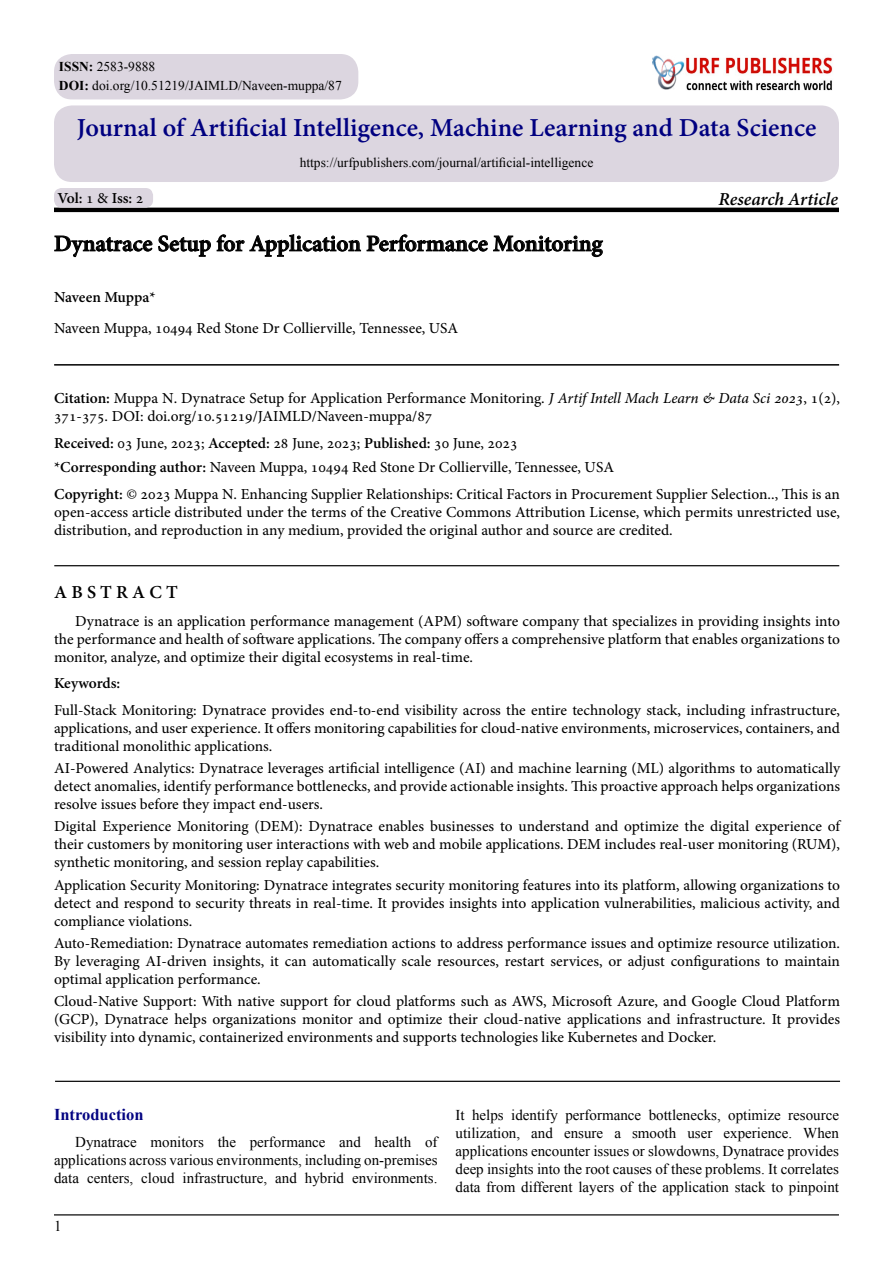
<style>
.page{position:relative;width:893px;height:1263px;background:#fff}
.page>*{position:absolute;margin:0;border:0;box-sizing:border-box;transform-origin:0 0}
.t1{font:700 25.5px "Adobe Hebrew";color:#000080}
.t2{font:700 22.5px "Adobe Hebrew";color:#000}
.t3{font:italic 700 18px "Adobe Hebrew";letter-spacing:-.005em;color:#000}
.t4{font:700 18px "Adobe Hebrew";letter-spacing:.23em;color:#000}
.t5{font:700 16.5px "Times New Roman";color:#030381}
.t6{font:15px/18px "Adobe Hebrew";color:#000;text-align:justify}
.t7{font:15px/18px "Times New Roman";color:#000}
.t8{font:700 15px "Adobe Hebrew";letter-spacing:-.005em;color:#000}
.t9{font:13.5px/18.3px "Times New Roman";color:#000}
.s1{font-weight:700}
.s2{font-weight:400}
.s3{font-style:italic}
</style>
<div class="page">
<hr style="left:54px;top:208px;width:785px;height:4px;background:#000">
<svg style="left:54px;top:234px;width:549px;height:23px"></svg>
<hr style="left:54px;top:364px;width:785px;height:2px;background:#000">
<hr style="left:54px;top:565px;width:785px;height:1px;background:#000">
<hr style="left:54px;top:1214px;width:785px;height:1px;background:#000">
<div style="left:54px;top:188px;width:99px;height:20px;background:#dcd6e0;border-radius:8px"></div>
<div style="left:54px;top:105px;width:785px;height:77px;background:#dcd6e0;border-radius:18px"></div>
<hr style="left:55px;top:1081px;width:785px;height:1px;background:#000">
<img style="left:697px;top:57px;width:136px;height:33px">
<div style="left:641px;top:44px;width:56px;height:46px;background:#000;opacity:.5"></div>
<div style="left:642px;top:46px;width:50px;height:44px;background:#fff"></div>
<div style="left:651px;top:55px;width:44px;height:35px;background:#000;opacity:.75"></div>
<div style="left:54px;top:54px;width:304px;height:45px;background:#dcd6e0;border-radius:18px"></div>
<p class="t9" style="left:59px;top:57px;width:284px"><span class="s1">ISSN:</span> 2583-9888<br><span class="s1">DOI:</span> doi.org/10.51219/JAIMLD/Naveen-muppa/87</p>
<h1 class="t1" style="left:77px;top:112px;width:741px">Journal of Artificial Intelligence, Machine Learning and Data Science</h1>
<p class="t8" style="left:57px;top:189px;width:87px">Vol <span class="s2">1</span>: <span class="s2">&amp;</span> Iss <span class="s2">2</span>:</p>
<p class="t9" style="left:300px;top:153px;width:295px">https://urfpublishers.com/journal/artificial-intelligence</p>
<h2 class="t2" style="left:54px;top:230px;width:550px">Dynatrace Setup for Application Performance Monitoring</h2>
<p class="t8" style="left:54px;top:288px;width:103px">Naveen Muppa*</p>
<p class="t6" style="left:54px;top:319px;width:406px">Naveen Muppa, 10494 Red Stone Dr Collierville, Tennessee, USA</p>
<p class="t3" style="left:718px;top:188px;width:121px">Research Article</p>
<p class="t6" style="left:54px;top:390px;width:788px"><span class="s1">Citation:</span> Muppa N. Dynatrace Setup for Application Performance Monitoring <span class="s3">J</span>. <span class="s3">Artif Intell Mach Learn &amp; Data Sci 2023</span>, , (2)1<br>371-375. DOI: doi.org/10.51219/JAIMLD/Naveen-muppa/87</p>
<p class="t6" style="left:54px;top:431px;width:562px;line-height:24.3px"><span class="s1">Received:</span> 03 June, 2023; <span class="s1">Accepted:</span> 28 June, 2023; <span class="s1">Published:</span> 30 June, 2023 <span class="s1">*Corresponding author:</span> Naveen Muppa, 10494 Red Stone Dr Collierville, Tennessee, USA</p>
<p class="t6" style="left:54px;top:485px;width:788px"><span class="s1">Copyright:</span> © 2023 Muppa N. Enhancing Supplier Relationships: Critical Factors in Procurement Supplier Selection.., This is an open-access article distributed under the terms of the Creative Commons Attribution License, which permits unrestricted use, distribution, and reproduction in any medium, provided the original author and source are credited.</p>
<p class="t4" style="left:54px;top:581px;width:125px">AB TS RACT</p>
<p class="t6" style="left:54px;top:612px;width:788px;text-indent:21px">Dynatrace is an application performance management (APM) software company that specializes in providing insights into the performance and health of software applications. The company offers a comprehensive platform that enables organizations to monitor, analyze, and optimize their digital ecosystems in real-time.</p>
<p class="t8" style="left:54px;top:674px;width:68px">Keywords:</p>
<p class="t6" style="left:54px;top:701px;width:787px">Full-Stack Monitoring: Dynatrace provides end-to-end visibility across the entire technology stack, including infrastructure, applications, and user experience It. offers monitoring capabilities for cloud-native environments, microservices, containers, and traditional monolithic applications.</p>
<p class="t6" style="left:54px;top:759px;width:788px">AI-Powered Analytics: Dynatrace leverages artificial intelligence (AI) and machine learning (ML) algorithms to automatically detect anomalies, identify performance bottlenecks, and provide actionable insights. This proactive approach helps organizations resolve issues before they impact end-users.</p>
<p class="t6" style="left:54px;top:818px;width:788px">Digital Experience Monitoring (DEM :) Dynatrace enables businesses to understand and optimize the digital experience of their customers by monitoring user interactions with web and mobile applications. DEM includes real-user monitoring (RUM ,( synthetic monitoring, and session replay capabilities.</p>
<p class="t6" style="left:54px;top:876px;width:788px">Application Security Monitoring: Dynatrace integrates security monitoring features into its platform, allowing organizations to detect and respond to security threats in real-time. It provides insights into application vulnerabilities, malicious activity, and compliance violations.</p>
<p class="t6" style="left:54px;top:934px;width:788px">Auto-Remediation: Dynatrace automates remediation actions to address performance issues and optimize resource utilization.<br>By leveraging AI-driven insights, it can automatically scale resources, restart services, or adjust configurations to maintain optimal application performance.</p>
<p class="t6" style="left:54px;top:992px;width:788px">Cloud-Native Support: With native support for cloud platforms such as AWS, Microsoft Azure, and Google Cloud Platform (GCP ,) Dynatrace helps organizations monitor and optimize their cloud-native applications and infrastructure. It provides visibility into dynamic, containerized environments and supports technologies like Kubernetes and Docker.</p>
<p class="t5" style="left:54px;top:1103px;width:91px">Introduction</p>
<p class="t7" style="left:151px;top:1132px;width:55px">monitors</p>
<p class="t7" style="left:218px;top:1132px;width:20px">the</p>
<p class="t7" style="left:339px;top:1132px;width:23px">and</p>
<p class="t7" style="left:375px;top:1132px;width:38px">health</p>
<p class="t7" style="left:250px;top:1132px;width:77px">performance</p>
<p class="t7" style="left:425px;top:1132px;width:14px">of</p>
<p class="t7" style="left:75px;top:1132px;width:63px">Dynatrace</p>
<p class="t7" style="left:54px;top:1150px;width:385px">applications across various environments, including on-premises</p>
<p class="t7" style="left:352px;top:1168px;width:87px">environments.</p>
<p class="t7" style="left:54px;top:1168px;width:26px">data</p>
<p class="t7" style="left:141px;top:1168px;width:35px">cloud</p>
<p class="t7" style="left:183px;top:1168px;width:86px">infrastructure,</p>
<p class="t7" style="left:275px;top:1168px;width:23px">and</p>
<p class="t7" style="left:305px;top:1168px;width:41px">hybrid</p>
<p class="t7" style="left:87px;top:1168px;width:48px">centers,</p>
<p class="t7" style="left:54px;top:1217px;width:9px">1</p>
<p class="t7" style="left:472px;top:1105px;width:33px">helps</p>
<p class="t7" style="left:455px;top:1105px;width:11px">It</p>
<p class="t7" style="left:511px;top:1105px;width:48px">identify</p>
<p class="t7" style="left:649px;top:1105px;width:74px">bottlenecks,</p>
<p class="t7" style="left:565px;top:1105px;width:77px">performance</p>
<p class="t7" style="left:728px;top:1105px;width:54px">optimize</p>
<p class="t7" style="left:788px;top:1105px;width:52px">resource</p>
<p class="t7" style="left:455px;top:1123px;width:385px">utilization,<br>applications encounter issues or slowdowns, Dynatrace provides deep insights into the root causes of these problems It. correlates data from different layers of the application stack to pinpoint</p>
<p class="t7" style="left:531px;top:1123px;width:23px">and</p>
<p class="t7" style="left:632px;top:1123px;width:46px">smooth</p>
<p class="t7" style="left:724px;top:1123px;width:70px">experience.</p>
<p class="t7" style="left:803px;top:1123px;width:37px">When</p>
<p class="t7" style="left:564px;top:1123px;width:41px">ensure</p>
<p class="t7" style="left:687px;top:1123px;width:26px">user</p>
<p class="t7" style="left:614px;top:1123px;width:8px">a</p>
</div>
